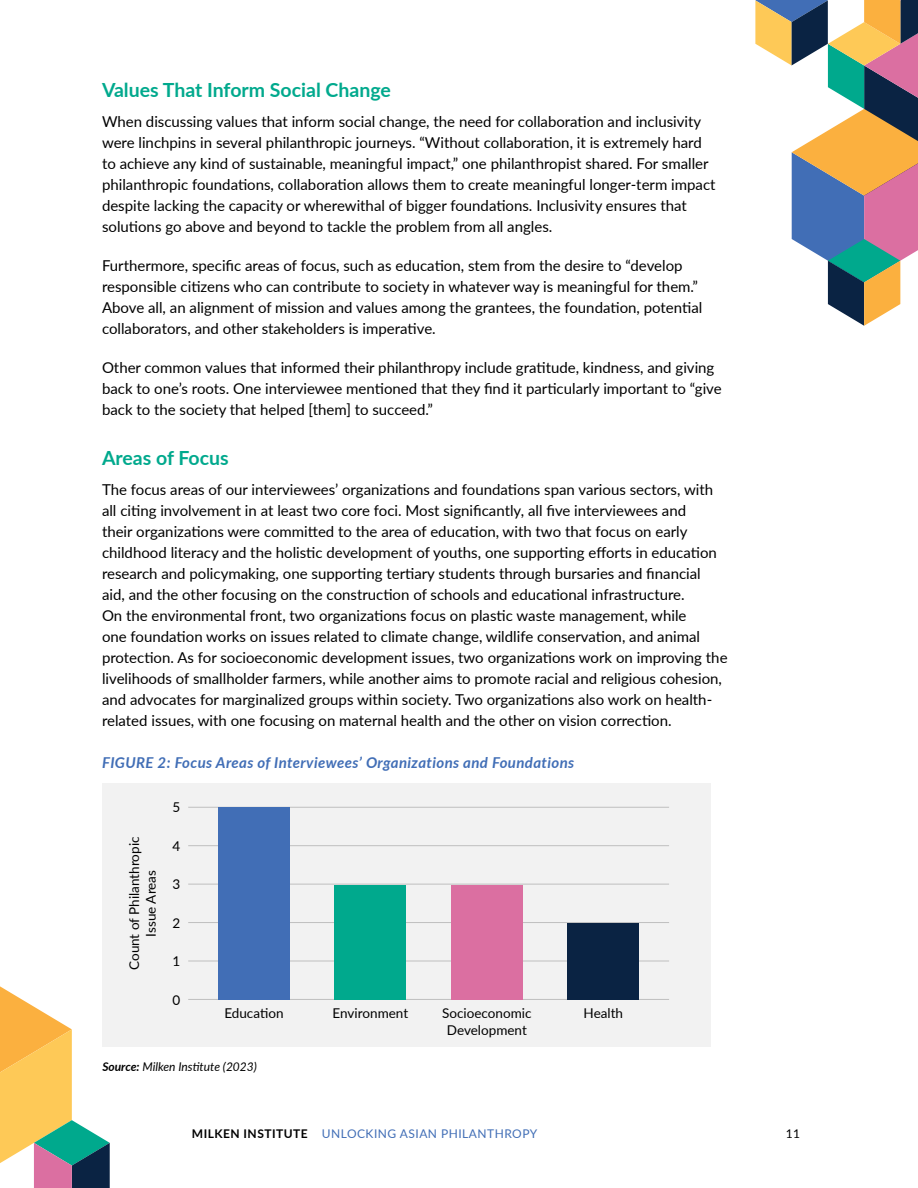
<style>
.page{position:relative;width:918px;height:1188px;background:#fff}
.page>*{position:absolute;margin:0;border:0;box-sizing:border-box;transform-origin:0 0}
.t1{font:700 19.5px "Lato";color:#00a98d}
.t2{font:15px/21px "Lato";color:#000}
.t3{font:italic 700 15px "Lato";letter-spacing:.025em;color:#416eb6}
.t4{font:13.5px/16.5px "Lato";color:#000;text-align:center}
.t5{font:12px "Lato";letter-spacing:.04em;color:#416eb6}
.t6{font:italic 12px "Lato";color:#000}
.t7{font:12px "Lato";color:#000}
.s1{font-weight:700}
.s2{font-weight:700;color:#000}
</style>
<div class="page">
<svg style="left:755px;top:0;width:163px;height:326px"></svg>
<svg style="left:0;top:986px;width:110px;height:202px"></svg>
<div style="left:102px;top:783px;width:609px;height:264px;background:#f2f2f2"></div>
<hr style="left:188px;top:807px;width:481px;height:1px;background:#bfbfbf">
<hr style="left:188px;top:999px;width:481px;height:1px;background:#bfbfbf">
<hr style="left:188px;top:845px;width:481px;height:1px;background:#bfbfbf">
<hr style="left:188px;top:884px;width:481px;height:1px;background:#bfbfbf">
<hr style="left:188px;top:922px;width:481px;height:1px;background:#bfbfbf">
<hr style="left:188px;top:961px;width:481px;height:1px;background:#bfbfbf">
<div style="left:218px;top:807px;width:72px;height:193px;background:#416eb6"></div>
<div style="left:335px;top:885px;width:71px;height:115px;background:#00a98d"></div>
<div style="left:451px;top:885px;width:72px;height:115px;background:#db6fa1"></div>
<div style="left:568px;top:923px;width:71px;height:77px;background:#0a2343"></div>
<h1 class="t1" style="left:102px;top:75px;width:290px">Values That Inform Social Change</h1>
<p class="t2" style="left:102px;top:110px;width:615px">When discussing values that inform social change, the need for collaboration and inclusivity were linchpins in several philanthropic journeys. “Without collaboration, it is extremely hard to achieve any kind of sustainable, meaningful impact,” one philanthropist shared. For smaller philanthropic foundations, collaboration allows them to create meaningful longer-term impact despite lacking the capacity or wherewithal of bigger foundations. Inclusivity ensures that solutions go above and beyond to tackle the problem from all angles.</p>
<p class="t2" style="left:102px;top:254px;width:602px">Furthermore, specific areas of focus, such as education, stem from the desire to “develop responsible citizens who can contribute to society in whatever way is meaningful for them.” Above all, an alignment of mission and values among the grantees, the foundation, potential collaborators, and other stakeholders is imperative.</p>
<p class="t2" style="left:102px;top:356px;width:621px">Other common values that informed their philanthropy include gratitude, kindness, and giving back to one’s roots. One interviewee mentioned that they find it particularly important to “give back to the society that helped [them] to succeed.”</p>
<h1 class="t1" style="left:102px;top:444px;width:128px">Areas of Focus</h1>
<p class="t2" style="left:102px;top:479px;width:627px">The focus areas of our interviewees’ organizations and foundations span various sectors, with all citing involvement in at least two core foci. Most significantly, all five interviewees and<br>their organizations were committed to the area of education, with two that focus on early childhood literacy and the holistic development of youths, one supporting efforts in education research and policymaking, one supporting tertiary students through bursaries and financial<br>aid, and the other focusing on the construction of schools and educational infrastructure.<br>On the environmental front, two organizations focus on plastic waste management, while<br>one foundation works on issues related to climate change, wildlife conservation, and animal protection. As for socioeconomic development issues, two organizations work on improving the livelihoods of smallholder farmers, while another aims to promote racial and religious cohesion, and advocates for marginalized groups within society. Two organizations also work on health&shy;related issues, with one focusing on maternal health and the other on vision correction.</p>
<p class="t3" style="left:102px;top:752px;width:474px">FIGURE 2: Focus Areas of Interviewees’ Organizations and Foundations</p>
<p class="t4" style="left:126px;top:970px;width:135px;rotate:-90deg">Count of Philanthropic<br>Issue Areas</p>
<p class="t4" style="left:172px;top:798px;width:9px">5</p>
<p class="t4" style="left:172px;top:837px;width:9px">4</p>
<p class="t4" style="left:172px;top:875px;width:9px">3</p>
<p class="t4" style="left:172px;top:914px;width:9px">2</p>
<p class="t4" style="left:172px;top:952px;width:9px">1</p>
<p class="t4" style="left:172px;top:991px;width:9px">0</p>
<p class="t4" style="left:224px;top:1004px;width:61px">Education</p>
<p class="t4" style="left:333px;top:1004px;width:77px">Environment</p>
<p class="t4" style="left:442px;top:1004px;width:91px">Socioeconomic</p>
<p class="t4" style="left:584px;top:1004px;width:41px">Health</p>
<p class="t4" style="left:447px;top:1021px;width:81px">Development</p>
<p class="t6" style="left:102px;top:1058px;width:156px"><span class="s1">Source:</span> Milken Institute (2023)</p>
<p class="t5" style="left:192px;top:1125px;width:347px"><span class="s2">MILKEN INSTITUTE</span> UNLOCKING ASIAN PHILANTHROPY</p>
<p class="t7" style="left:786px;top:1125px;width:16px">11</p>
</div>
